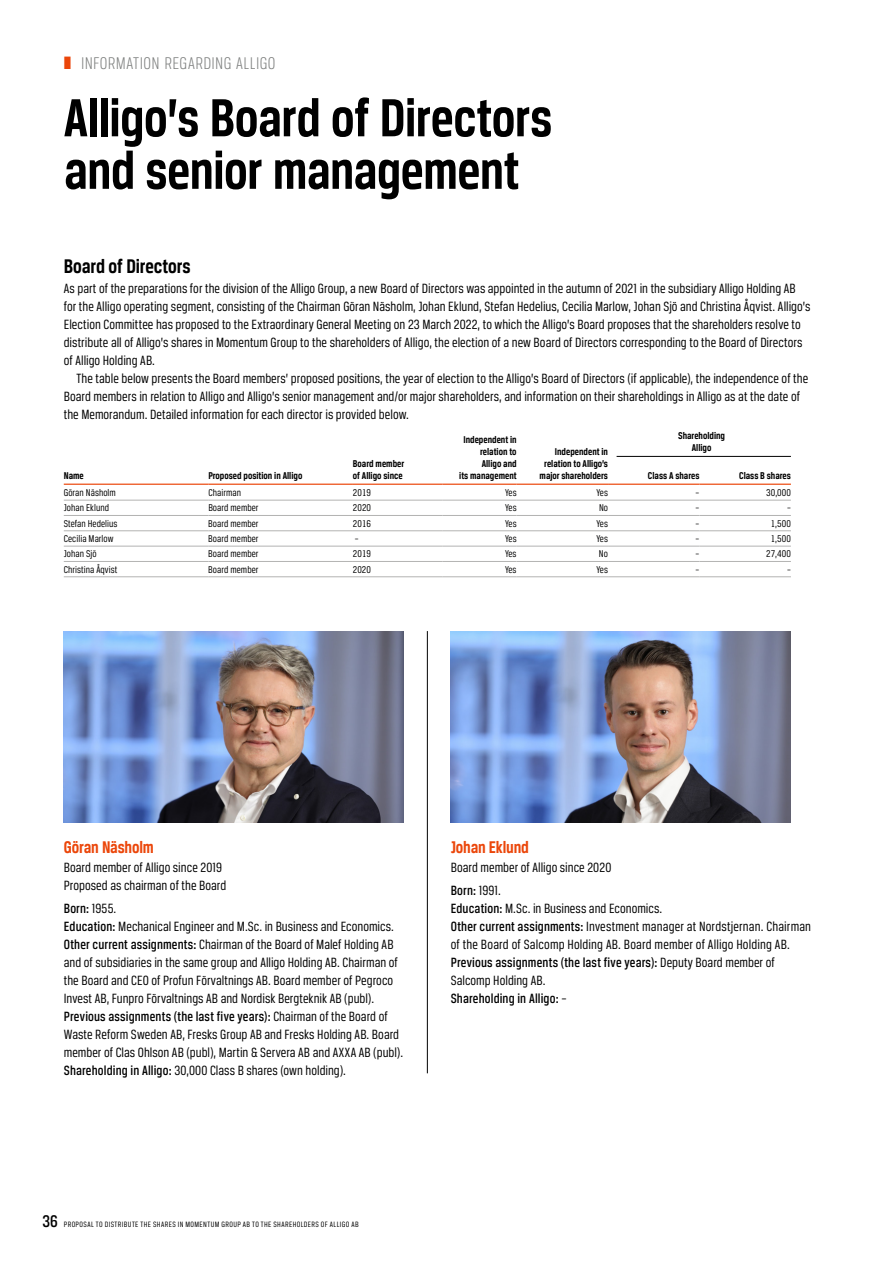
<style>
.page{position:relative;width:893px;height:1263px;background:#fff}
.page>*{position:absolute;margin:0;border:0;box-sizing:border-box;transform-origin:0 0}
.t1{font:700 57px/52.5px "Breuer Condensed";letter-spacing:-.01em;color:#000}
.t2{font:700 21px "Breuer Condensed";letter-spacing:-.005em;color:#000}
.t3{font:300 18px "Breuer Condensed";letter-spacing:.02em;color:#7b7d7c}
.t4{font:700 18px "Breuer Condensed";letter-spacing:-.01em;color:#eb460a}
.t5{font:14.25px/18px "Breuer Condensed";color:#000}
.t6{font:10.5px "Breuer Condensed";letter-spacing:.005em;color:#000}
.t7{font:700 10.5px/12px "Breuer Condensed";color:#000;text-align:right}
.t8{font:8.25px "Breuer Condensed";letter-spacing:.05em;color:#000}
.s1{color:#eb460a}
.s2{font-weight:500}
.s3{font-weight:500;font-size:18px}
</style>
<div class="page">
<hr style="left:64px;top:484px;width:144px;height:1px;background:#eb460a">
<hr style="left:208px;top:484px;width:145px;height:1px;background:#eb460a">
<hr style="left:353px;top:484px;width:89px;height:1px;background:#eb460a">
<hr style="left:442px;top:484px;width:75px;height:1px;background:#eb460a">
<hr style="left:517px;top:484px;width:91px;height:1px;background:#eb460a">
<hr style="left:64px;top:515px;width:144px;height:1px;background:#b3b3b2">
<hr style="left:208px;top:515px;width:145px;height:1px;background:#b3b3b2">
<hr style="left:353px;top:515px;width:89px;height:1px;background:#b3b3b2">
<hr style="left:442px;top:515px;width:75px;height:1px;background:#b3b3b2">
<hr style="left:517px;top:515px;width:91px;height:1px;background:#b3b3b2">
<hr style="left:608px;top:515px;width:91px;height:1px;background:#b3b3b2">
<hr style="left:699px;top:515px;width:92px;height:1px;background:#b3b3b2">
<hr style="left:64px;top:500px;width:144px;height:1px;background:#b3b3b2">
<hr style="left:208px;top:500px;width:145px;height:1px;background:#b3b3b2">
<hr style="left:353px;top:500px;width:89px;height:1px;background:#b3b3b2">
<hr style="left:442px;top:500px;width:75px;height:1px;background:#b3b3b2">
<hr style="left:517px;top:500px;width:91px;height:1px;background:#b3b3b2">
<hr style="left:608px;top:500px;width:91px;height:1px;background:#b3b3b2">
<hr style="left:699px;top:500px;width:92px;height:1px;background:#b3b3b2">
<hr style="left:64px;top:530px;width:144px;height:1px;background:#b3b3b2">
<hr style="left:208px;top:530px;width:145px;height:1px;background:#b3b3b2">
<hr style="left:353px;top:530px;width:89px;height:1px;background:#b3b3b2">
<hr style="left:442px;top:530px;width:75px;height:1px;background:#b3b3b2">
<hr style="left:517px;top:530px;width:91px;height:1px;background:#b3b3b2">
<hr style="left:608px;top:530px;width:91px;height:1px;background:#b3b3b2">
<hr style="left:699px;top:530px;width:92px;height:1px;background:#b3b3b2">
<hr style="left:64px;top:561px;width:144px;height:1px;background:#b3b3b2">
<hr style="left:208px;top:561px;width:145px;height:1px;background:#b3b3b2">
<hr style="left:353px;top:561px;width:89px;height:1px;background:#b3b3b2">
<hr style="left:442px;top:561px;width:75px;height:1px;background:#b3b3b2">
<hr style="left:517px;top:561px;width:91px;height:1px;background:#b3b3b2">
<hr style="left:608px;top:561px;width:91px;height:1px;background:#b3b3b2">
<hr style="left:699px;top:561px;width:92px;height:1px;background:#b3b3b2">
<hr style="left:64px;top:576px;width:144px;height:1px;background:#b3b3b2">
<hr style="left:208px;top:576px;width:145px;height:1px;background:#b3b3b2">
<hr style="left:353px;top:576px;width:89px;height:1px;background:#b3b3b2">
<hr style="left:442px;top:576px;width:75px;height:1px;background:#b3b3b2">
<hr style="left:517px;top:576px;width:91px;height:1px;background:#b3b3b2">
<hr style="left:608px;top:576px;width:91px;height:1px;background:#b3b3b2">
<hr style="left:699px;top:576px;width:92px;height:1px;background:#b3b3b2">
<hr style="left:64px;top:546px;width:144px;height:1px;background:#b3b3b2">
<hr style="left:208px;top:546px;width:145px;height:1px;background:#b3b3b2">
<hr style="left:353px;top:546px;width:89px;height:1px;background:#b3b3b2">
<hr style="left:442px;top:546px;width:75px;height:1px;background:#b3b3b2">
<hr style="left:517px;top:546px;width:91px;height:1px;background:#b3b3b2">
<hr style="left:608px;top:546px;width:91px;height:1px;background:#b3b3b2">
<hr style="left:699px;top:546px;width:92px;height:1px;background:#b3b3b2">
<hr style="left:699px;top:484px;width:92px;height:1px;background:#eb460a">
<hr style="left:608px;top:484px;width:91px;height:1px;background:#eb460a">
<hr style="left:617px;top:456px;width:174px;height:1px;background:#000">
<img style="left:64px;top:631px;width:340px;height:191px">
<img style="left:451px;top:631px;width:340px;height:191px">
<hr style="left:427px;top:631px;width:1px;height:442px;background:#000">
<p class="t3" style="left:64px;top:54px;width:213px"><span class="s1">❚</span> INFORMATION REGARDING ALLIGO</p>
<h1 class="t1" style="left:64px;top:91px;width:490px">Alligo’s Board of Directors and senior management</h1>
<h2 class="t2" style="left:64px;top:255px;width:128px">Board of Directors</h2>
<p class="t5" style="left:64px;top:279px;width:748px">As part of the preparations for the division of the Alligo Group, a new Board of Directors was appointed in the autumn of 2021 in the subsidiary Alligo Holding AB for the Alligo operating segment, consisting of the Chairman Göran Näsholm, Johan Eklund, Stefan Hedelius, Cecilia Marlow, Johan Sjö and Christina Åqvist. Alligo’s Election Committee has proposed to the Extraordinary General Meeting on 23 March 2022, to which the Alligo’s Board proposes that the shareholders resolve to distribute all of Alligo’s shares in Momentum Group to the shareholders of Alligo, the election of a new Board of Directors corresponding to the Board of Directors of Alligo Holding AB.</p>
<p class="t5" style="left:64px;top:369px;width:746px;text-indent:13px">The table below presents the Board members’ proposed positions, the year of election to the Alligo’s Board of Directors (if applicable), the independence of the<br>Board members in relation to Alligo and Alligo’s senior management and/or major shareholders, and information on their shareholdings in Alligo as at the date of the Memorandum. Detailed information for each director is provided below.</p>
<p class="t7" style="left:64px;top:469px;width:22px">Name</p>
<p class="t7" style="left:208px;top:469px;width:96px">Proposed position in Alligo</p>
<p class="t7" style="left:353px;top:457px;width:53px;text-align:left">Board member of Alligo since</p>
<p class="t7" style="left:459px;top:433px;width:59px">Independent in relation to<br>Alligo and<br>its management</p>
<p class="t7" style="left:540px;top:445px;width:70px">Independent in relation to Alligo’s major shareholders</p>
<p class="t7" style="left:678px;top:430px;width:49px;text-align:center">Shareholding<br>Alligo</p>
<p class="t7" style="left:648px;top:469px;width:53px">Class A shares</p>
<p class="t7" style="left:739px;top:469px;width:53px">Class B shares</p>
<p class="t6" style="left:64px;top:487px;width:54px">Göran Näsholm</p>
<p class="t6" style="left:208px;top:487px;width:34px">Chairman</p>
<p class="t6" style="left:353px;top:487px;width:20px">2019</p>
<p class="t6" style="left:505px;top:487px;width:13px">Yes</p>
<p class="t6" style="left:597px;top:487px;width:13px">Yes</p>
<p class="t6" style="left:696px;top:487px;width:5px">–</p>
<p class="t6" style="left:766px;top:487px;width:26px">30,000</p>
<p class="t6" style="left:64px;top:502px;width:47px">Johan Eklund</p>
<p class="t6" style="left:208px;top:502px;width:52px">Board member</p>
<p class="t6" style="left:353px;top:502px;width:20px">2020</p>
<p class="t6" style="left:505px;top:502px;width:13px">Yes</p>
<p class="t6" style="left:599px;top:502px;width:11px">No</p>
<p class="t6" style="left:696px;top:502px;width:5px">–</p>
<p class="t6" style="left:787px;top:502px;width:5px">–</p>
<p class="t6" style="left:64px;top:517px;width:55px">Stefan Hedelius</p>
<p class="t6" style="left:208px;top:517px;width:52px">Board member</p>
<p class="t6" style="left:353px;top:517px;width:20px">2016</p>
<p class="t6" style="left:505px;top:517px;width:13px">Yes</p>
<p class="t6" style="left:596px;top:517px;width:13px">Yes</p>
<p class="t6" style="left:696px;top:517px;width:5px">–</p>
<p class="t6" style="left:771px;top:517px;width:22px">1,500</p>
<p class="t6" style="left:64px;top:533px;width:51px">Cecilia Marlow</p>
<p class="t6" style="left:208px;top:533px;width:52px">Board member</p>
<p class="t6" style="left:355px;top:533px;width:5px">–</p>
<p class="t6" style="left:505px;top:533px;width:13px">Yes</p>
<p class="t6" style="left:596px;top:533px;width:13px">Yes</p>
<p class="t6" style="left:696px;top:533px;width:5px">–</p>
<p class="t6" style="left:771px;top:533px;width:22px">1,500</p>
<p class="t6" style="left:64px;top:548px;width:34px">Johan Sjö</p>
<p class="t6" style="left:208px;top:548px;width:52px">Board member</p>
<p class="t6" style="left:353px;top:548px;width:20px">2019</p>
<p class="t6" style="left:505px;top:548px;width:13px">Yes</p>
<p class="t6" style="left:599px;top:548px;width:11px">No</p>
<p class="t6" style="left:696px;top:548px;width:5px">–</p>
<p class="t6" style="left:766px;top:548px;width:26px">27,400</p>
<p class="t6" style="left:64px;top:563px;width:55px">Christina Åqvist</p>
<p class="t6" style="left:208px;top:563px;width:52px">Board member</p>
<p class="t6" style="left:353px;top:563px;width:20px">2020</p>
<p class="t6" style="left:505px;top:563px;width:13px">Yes</p>
<p class="t6" style="left:596px;top:563px;width:13px">Yes</p>
<p class="t6" style="left:696px;top:563px;width:5px">–</p>
<p class="t6" style="left:787px;top:563px;width:5px">–</p>
<p class="t4" style="left:64px;top:837px;width:92px">Göran Näsholm</p>
<p class="t5" style="left:64px;top:859px;width:164px">Board member of Alligo since 2019<br>Proposed as chairman of the Board</p>
<p class="t5" style="left:64px;top:899px;width:341px"><span class="s2">Born:</span> 1955.<br><span class="s2">Education:</span> Mechanical Engineer and M.Sc. in Business and Economics.<br><span class="s2">Other current assignments:</span> Chairman of the Board of Malef Holding AB and of subsidiaries in the same group and Alligo Holding AB. Chairman of the Board and CEO of Profun Förvaltnings AB. Board member of Pegroco Invest AB, Funpro Förvaltnings AB and Nordisk Bergteknik AB (publ).<br><span class="s2">Previous assignments (the last five years):</span> Chairman of the Board of Waste Reform Sweden AB, Fresks Group AB and Fresks Holding AB. Board member of Clas Ohlson AB (publ), Martin &amp; Servera AB and AXXA AB (publ).<br><span class="s2">Shareholding in Alligo:</span> 30,000 Class B shares (own holding).</p>
<p class="t4" style="left:451px;top:837px;width:80px">Johan Eklund</p>
<p class="t5" style="left:451px;top:856px;width:162px;line-height:22.2px">Board member of Alligo since 2020<br><span class="s2">Born:</span> 1991.</p>
<p class="t5" style="left:451px;top:899px;width:362px"><span class="s2">Education:</span> M.Sc. in Business and Economics.<br><span class="s2">Other current assignments:</span> Investment manager at Nordstjernan. Chairman of the Board of Salcomp Holding AB. Board member of Alligo Holding AB.<br><span class="s2">Previous assignments (the last five years):</span> Deputy Board member of Salcomp Holding AB.<br><span class="s2">Shareholding in Alligo:</span> –</p>
<p class="t8" style="left:43px;top:1220px;width:318px"><span class="s3">36</span> PROPOSAL TO DISTRIBUTE THE SHARES IN MOMENTUM GROUP AB TO THE SHAREHOLDERS OF ALLIGO AB</p>
</div>
